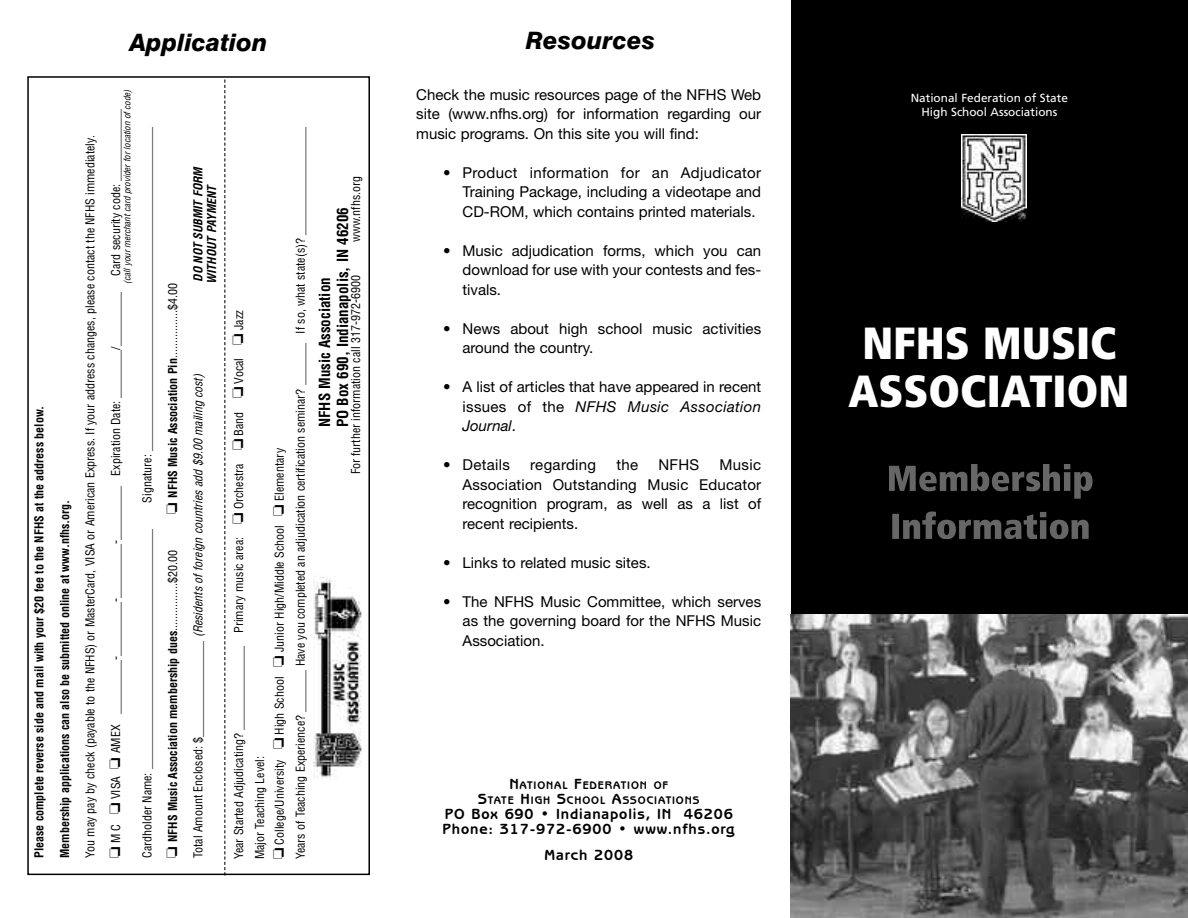
<style>
.page{position:relative;width:1188px;height:918px;background:#fff}
.page>*{position:absolute;margin:0;border:0;box-sizing:border-box;transform-origin:0 0}
.t1{font:900 condensed 45px/48px "Frutiger LT";color:#fff;text-align:center}
.t2{font:italic 800 24px "Swiss 721 BT";color:#000}
.t3{font:15px/19.5px "Helvetica Neue";color:#000;text-align:justify}
.t4{font:700 15px/15px "Benguiat Gothic IT Cby BT";letter-spacing:.06em;color:#000}
.t5{font:700 condensed 15px/18px "Helvetica";color:#000}
.t6{font:15px "Helvetica Neue";letter-spacing:.02em;color:#000}
.t7{font:condensed 12px/25.5px "Helvetica";color:#000}
.t8{font:700 condensed 12px/25.5px "Helvetica";color:#000}
.t9{font:italic 700 condensed 12px/13.5px "Helvetica";color:#000}
.t10{font:11.7px/14.1px "Frutiger LT";color:#fff;text-align:center}
.t11{font:700 11.25px/15px "Benguiat Gothic IT Cby BT";letter-spacing:.08em;color:#000;text-align:center}
.t12{font:italic condensed 9px "Helvetica";color:#000}
.s1{font-weight:700}
.s2{font-style:italic}
.s3{font-weight:400}
.s4{font-size:15px}
</style>
<div class="page">
<div style="left:27px;top:76px;width:343px;height:799px;border:2px solid #000"></div>
<svg style="left:224px;top:80px;width:1px;height:795px"></svg>
<img style="left:314px;top:576px;width:48px;height:202px">
<div style="left:791px;top:0;width:397px;height:918px;background:#000"></div>
<svg style="left:889px;top:464px;width:151px;height:27px"></svg>
<svg style="left:892px;top:511px;width:141px;height:28px"></svg>
<img style="left:962px;top:134px;width:64px;height:88px">
<img style="left:790px;top:614px;width:398px;height:304px">
<p class="t8" style="left:27px;top:858px;width:454px;rotate:-90deg">Please complete reverse side and mail with your $20 fee to the NFHS at the address below.<br>Membership applications can also be submitted online at www.nfhs.org.</p>
<h2 class="t2" style="left:130px;top:29px;width:139px">Application</h2>
<p class="t12" style="left:122px;top:284px;width:195px;rotate:-90deg">(call your merchant card provider for location of code)</p>
<p class="t7" style="left:103px;top:276px;width:168px;rotate:-90deg">Card security code: ____________</p>
<p class="t7" style="left:78px;top:858px;width:724px;rotate:-90deg">You may pay by check (payable to the NFHS) or MasterCard, VISA or American Express. If your address changes, please contact the NFHS immediately. ❏ M C ❏ VISA ❏ AMEX _________-_________-_________-_________ Expiration Date: ________/_________</p>
<p class="t7" style="left:135px;top:503px;width:377px;rotate:-90deg">Signature: ______________________________________________________</p>
<p class="t7" style="left:135px;top:858px;width:330px;rotate:-90deg">Cardholder Name: ________________________________________</p>
<p class="t9" style="left:192px;top:284px;width:118px;rotate:-90deg">DO NOT SUBMIT FORM<br>WITHOUT PAYMENT</p>
<p class="t7" style="left:160px;top:858px;width:576px;text-indent:344px;rotate:-90deg">❏ <span class="s1">NFHS Music Association Pin</span>................$4.00<br>Total Amount Enclosed: $________________ <span class="s2">(Residents of foreign countries add $9.00 mailing cost)</span></p>
<p class="t8" style="left:160px;top:858px;width:310px;rotate:-90deg">❏ NFHS Music Association membership dues<span class="s3">................$20.00</span></p>
<p class="t7" style="left:269px;top:859px;width:734px;line-height:21px;rotate:-90deg">❏ College/University ❏ High School ❏ Junior High/Middle School ❏ Elementary<br>Years of Teaching Experience? _______ Have you completed an adjudication certification seminar? _______ If so, what state(s)? __________________</p>
<p class="t7" style="left:229px;top:859px;width:551px;line-height:21px;rotate:-90deg">Year Started Adjudicating? ______________ Primary music area: ❏ Orchestra ❏ Band ❏ Vocal ❏ Jazz<br>Major Teaching Level:</p>
<p class="t7" style="left:343px;top:242px;width:68px;rotate:-90deg">www.nfhs.org</p>
<p class="t5" style="left:316px;top:427px;width:221px;rotate:-90deg">NFHS Music Association<br>PO Box 690, Indianapolis, IN 46206</p>
<p class="t7" style="left:343px;top:474px;width:201px;rotate:-90deg">For further information call 317-972-6900</p>
<h2 class="t2" style="left:526px;top:27px;width:131px">Resources</h2>
<p class="t3" style="left:416px;top:86px;width:346px">Check the music resources page of the NFHS Web site (www.nfhs.org) for information regarding our music programs. On this site you will find:</p>
<p class="t3" style="left:463px;top:164px;width:300px;text-indent:-19px">• Product information for an Adjudicator Training Package, including a videotape and CD-ROM, which contains printed materials.</p>
<p class="t3" style="left:463px;top:242px;width:300px;text-indent:-19px">• Music adjudication forms, which you can download for use with your contests and fes&shy;tivals.</p>
<p class="t3" style="left:463px;top:320px;width:300px;text-indent:-19px">• News about high school music activities around the country.</p>
<p class="t3" style="left:463px;top:378px;width:300px;text-indent:-19px">• A list of articles that have appeared in recent issues of the <span class="s2">NFHS Music Association Journal</span>.</p>
<p class="t6" style="left:443px;top:459px;width:68px">• Details</p>
<p class="t6" style="left:530px;top:459px;width:67px">regarding</p>
<p class="t3" style="left:616px;top:456px;width:23px">the</p>
<p class="t3" style="left:658px;top:456px;width:42px">NFHS</p>
<p class="t3" style="left:463px;top:456px;width:300px;text-indent:257px">Music Association Outstanding Music Educator recognition program, as well as a list of recent recipients.</p>
<p class="t3" style="left:443px;top:554px;width:209px">• Links to related music sites.</p>
<p class="t3" style="left:463px;top:593px;width:300px;text-indent:-19px">• The NFHS Music Committee, which serves as the governing board for the NFHS Music Association.</p>
<p class="t11" style="left:478px;top:778px;width:223px"><span class="s4">N</span>ATIONAL <span class="s4">F</span>EDERATION OF<br><span class="s4">S</span>TATE <span class="s4">H</span>IGH <span class="s4">S</span>CHOOL <span class="s4">A</span>SSOCIATIONS</p>
<p class="t4" style="left:443px;top:807px;width:294px">PO Box 690 • Indianapolis, IN 46206<br>Phone: 317-972-6900 • www.nfhs.org</p>
<p class="t4" style="left:544px;top:849px;width:90px">March 2008</p>
<p class="t10" style="left:911px;top:91px;width:159px">National Federation of State<br>High School Associations</p>
<h1 class="t1" style="left:848px;top:319px;width:282px">NFHS MUSIC<br>ASSOCIATION</h1>
</div>
